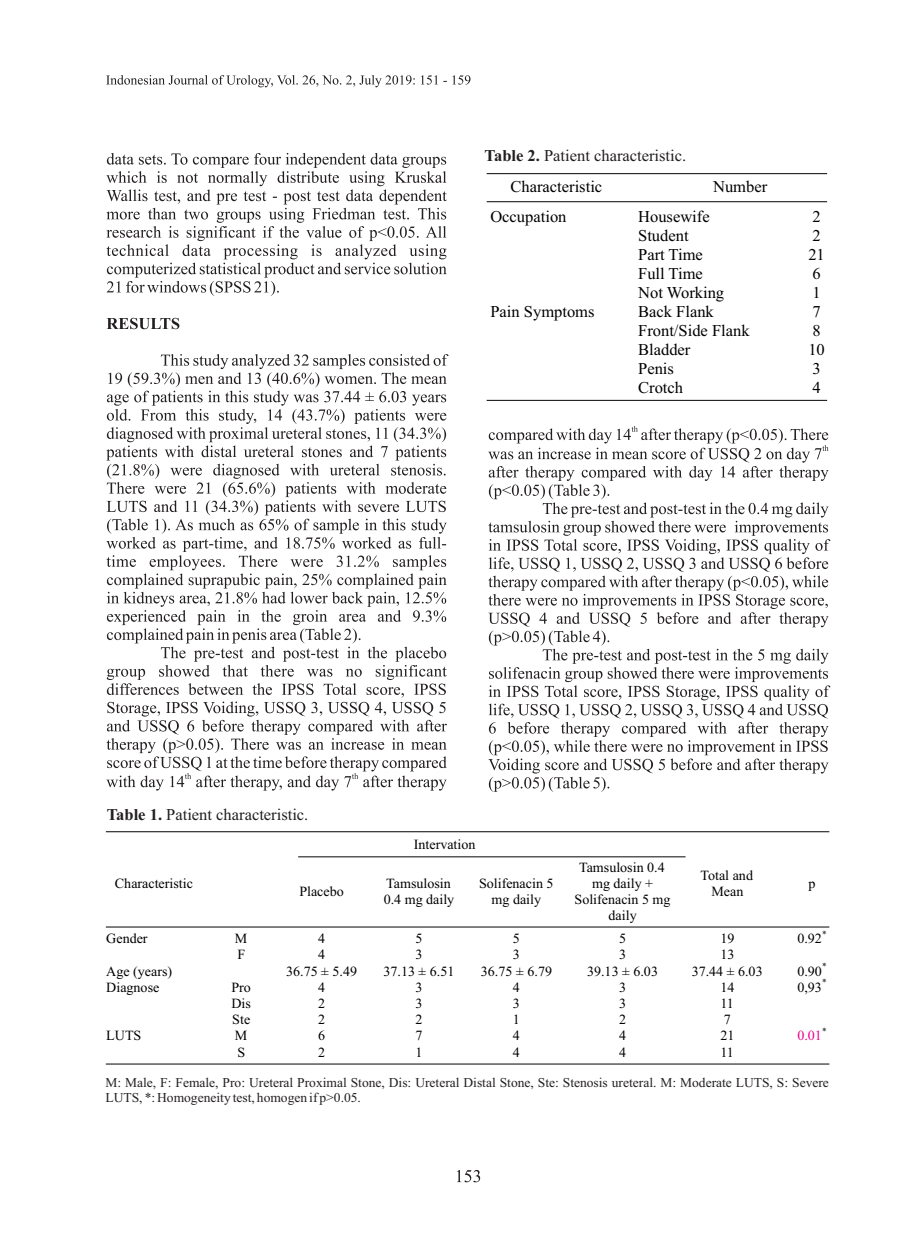
<style>
.page{position:relative;width:915px;height:1234px;background:#fff}
.page>*{position:absolute;margin:0;border:0;box-sizing:border-box;transform-origin:0 0}
.t1{font:16.5px/18.9px "Times New Roman";color:#000}
.t2{font:16.5px/31.2px "Times New Roman";color:#231f20}
.t3{font:14.1px/16.2px "Times New Roman";color:#000}
.t4{font:14.1px "Times New Roman";color:#ec008c}
.t5{font:13.5px/15px "Times New Roman";color:#231f20}
.t6{font:9.15px "Times New Roman";color:#000}
.s1{font-weight:700}
.s2{color:#000}
</style>
<div class="page">
<svg style="left:456px;top:1170px;width:24px;height:11px"></svg>
<svg style="left:106px;top:153px;width:342px;height:637px"></svg>
<svg style="left:488px;top:426px;width:342px;height:365px"></svg>
<hr style="left:106px;top:1063px;width:723px;height:1px;background:#231f20">
<hr style="left:106px;top:926px;width:723px;height:1px;background:#231f20">
<hr style="left:106px;top:831px;width:723px;height:1px;background:#231f20">
<hr style="left:298px;top:856px;width:387px;height:1px;background:#231f20">
<hr style="left:486px;top:400px;width:340px;height:1px;background:#231f20">
<hr style="left:486px;top:201px;width:340px;height:1px;background:#231f20">
<hr style="left:486px;top:173px;width:340px;height:1px;background:#231f20">
<svg style="left:106px;top:75px;width:364px;height:12px"></svg>
<p class="t2" style="left:510px;top:141px;width:177px;text-indent:-26px"><span class="s1">Table 2.</span> Patient characteristic.<br><span class="s2">Characteristic</span></p>
<p class="t1" style="left:712px;top:179px;width:56px">Number</p>
<p class="t1" style="left:490px;top:209px;width:78px">Occupation</p>
<p class="t1" style="left:638px;top:209px;width:87px">Housewife<br>Student<br>Part Time<br>Full Time<br>Not Working</p>
<p class="t1" style="left:808px;top:209px;width:18px">2<br>2<br>21<br>6<br>1</p>
<p class="t1" style="left:490px;top:303px;width:106px">Pain Symptoms</p>
<p class="t1" style="left:638px;top:303px;width:113px">Back Flank<br>Front/Side Flank<br>Bladder<br>Penis<br>Crotch</p>
<p class="t1" style="left:808px;top:303px;width:18px">7<br>8<br>10<br>3<br>4</p>
<p class="t2" style="left:107px;top:799px;width:203px"><span class="s1">Table 1.</span> Patient characteristic.</p>
<p class="t3" style="left:413px;top:837px;width:63px">Intervation</p>
<p class="t3" style="left:115px;top:876px;width:79px">Characteristic</p>
<p class="t3" style="left:299px;top:884px;width:46px">Placebo</p>
<p class="t3" style="left:383px;top:876px;width:72px">Tamsulosin<br>0.4 mg daily</p>
<p class="t3" style="left:479px;top:876px;width:76px;text-align:center">Solifenacin 5 mg daily</p>
<p class="t3" style="left:574px;top:860px;width:97px;text-align:center">Tamsulosin 0.4 mg daily +<br>Solifenacin 5 mg daily</p>
<p class="t3" style="left:700px;top:868px;width:54px;text-align:center">Total and<br>Mean</p>
<p class="t3" style="left:808px;top:876px;width:9px">p</p>
<p class="t6" style="left:822px;top:930px;width:6px">*</p>
<p class="t3" style="left:106px;top:931px;width:43px">Gender</p>
<p class="t3" style="left:235px;top:931px;width:14px">M<br>F</p>
<p class="t3" style="left:318px;top:931px;width:9px">4<br>4</p>
<p class="t3" style="left:415px;top:931px;width:9px">5<br>3</p>
<p class="t3" style="left:512px;top:931px;width:9px">5<br>3</p>
<p class="t3" style="left:619px;top:931px;width:9px">5<br>3</p>
<p class="t3" style="left:720px;top:931px;width:16px">19<br>13</p>
<p class="t3" style="left:797px;top:931px;width:26px">0.92</p>
<p class="t6" style="left:822px;top:962px;width:6px">*</p>
<p class="t3" style="left:106px;top:963px;width:67px">Age (years)</p>
<p class="t3" style="left:286px;top:963px;width:72px">36.75 ± 5.49</p>
<p class="t3" style="left:383px;top:963px;width:72px">37.13 ± 6.51</p>
<p class="t3" style="left:480px;top:963px;width:73px">36.75 ± 6.79</p>
<p class="t3" style="left:587px;top:963px;width:72px">39.13 ± 6.03</p>
<p class="t3" style="left:691px;top:963px;width:72px">37.44 ± 6.03</p>
<p class="t3" style="left:797px;top:963px;width:26px">0.90</p>
<p class="t6" style="left:822px;top:978px;width:6px">*</p>
<p class="t3" style="left:106px;top:980px;width:55px">Diagnose</p>
<p class="t3" style="left:231px;top:980px;width:21px;text-align:justify">Pro Dis Ste</p>
<p class="t3" style="left:318px;top:980px;width:9px;text-align:justify">4<br>2<br>2</p>
<p class="t3" style="left:415px;top:980px;width:9px;text-align:justify">3<br>3<br>2</p>
<p class="t3" style="left:512px;top:980px;width:9px;text-align:justify">4<br>3<br>1</p>
<p class="t3" style="left:619px;top:980px;width:9px;text-align:justify">3<br>3<br>2</p>
<p class="t3" style="left:720px;top:980px;width:16px;text-align:justify">14<br>11<br>7</p>
<p class="t3" style="left:797px;top:980px;width:26px">0,93</p>
<p class="t6" style="left:822px;top:1027px;width:6px">*</p>
<p class="t3" style="left:106px;top:1028px;width:37px">LUTS</p>
<p class="t3" style="left:235px;top:1028px;width:14px">M<br>S</p>
<p class="t3" style="left:318px;top:1028px;width:9px">6<br>2</p>
<p class="t3" style="left:415px;top:1028px;width:9px">7<br>1</p>
<p class="t3" style="left:512px;top:1028px;width:9px">4<br>4</p>
<p class="t3" style="left:619px;top:1028px;width:9px">4<br>4</p>
<p class="t3" style="left:720px;top:1028px;width:16px">21<br>11</p>
<p class="t4" style="left:797px;top:1030px;width:26px">0.01</p>
<p class="t5" style="left:105px;top:1075px;width:724px">M: Male, F: Female, Pro: Ureteral Proximal Stone, Dis: Ureteral Distal Stone, Ste: Stenosis ureteral. M: Moderate LUTS, S: Severe<br>LUTS, *: Homogeneity test, homogen if p&gt;0.05.</p>
</div>
